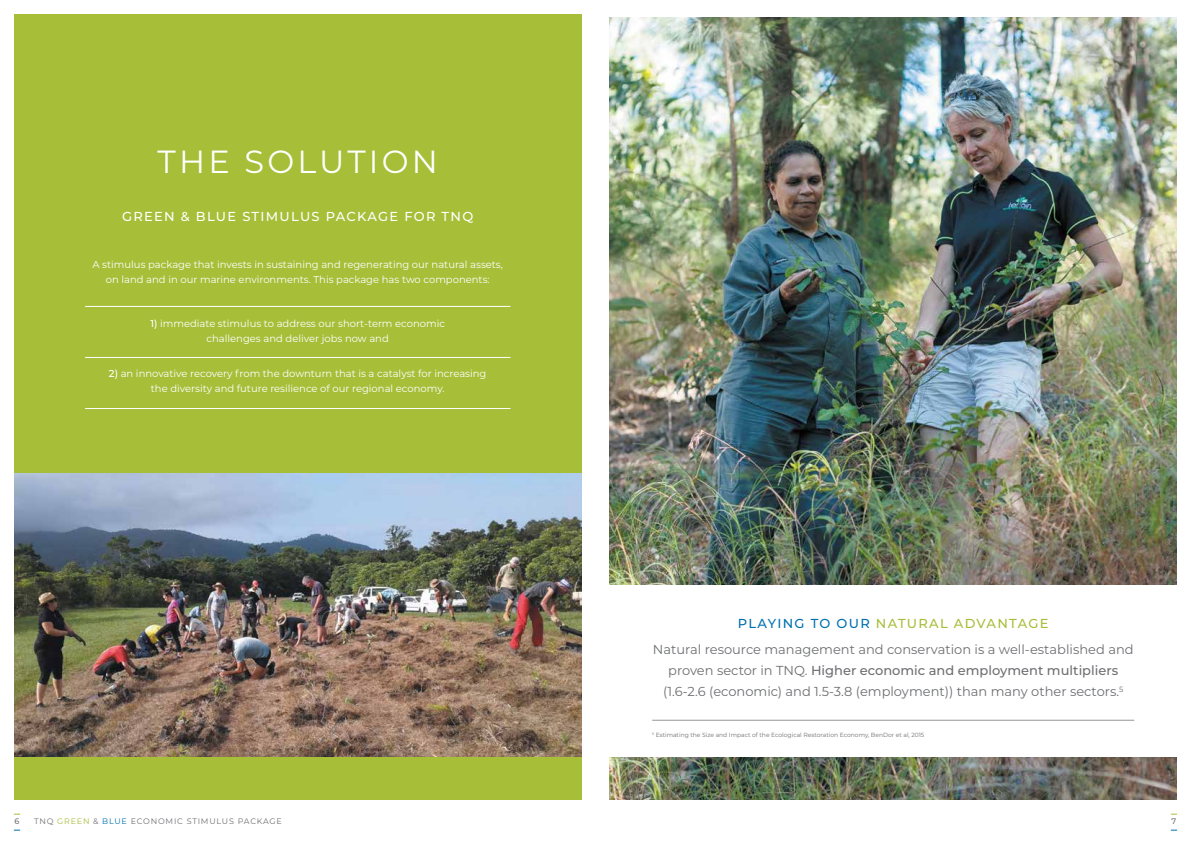
<style>
.page{position:relative;width:1191px;height:842px;background:#fff}
.page>*{position:absolute;margin:0;border:0;box-sizing:border-box;transform-origin:0 0}
.t1{font:32px "Montserrat";letter-spacing:.1em;color:#fff}
.t2{font:13px/26.7px "Montserrat";color:#6d6e71;text-align:center}
.t3{font:500 13px "Montserrat";letter-spacing:.1em;color:#fff}
.t4{font:10px/15px "Montserrat";color:#fff;text-align:center}
.t5{font:8px "Montserrat";letter-spacing:.1em;color:#6d6e71}
.t6{font:500 8px "Montserrat";color:#6d6e71}
.t7{font:6px "Montserrat";color:#6d6e71}
.s1{font-weight:500}
.s2{font-weight:500;color:#0071ae}
.s3{font-weight:500;color:#a7be39}
.s4{color:#a7be39}
.s5{color:#0071ae}
</style>
<div class="page">
<img style="left:609px;top:17px;width:567px;height:567px">
<img style="left:609px;top:757px;width:567px;height:42px">
<div style="left:14px;top:14px;width:567px;height:785px;background:#a7be39"></div>
<img style="left:14px;top:473px;width:567px;height:284px">
<hr style="left:85px;top:306px;width:425px;height:1px;background:#fff">
<hr style="left:85px;top:357px;width:425px;height:1px;background:#fff">
<hr style="left:85px;top:408px;width:425px;height:1px;background:#fff">
<hr style="left:652px;top:720px;width:482px;height:1px;background:#939598">
<h1 class="t1" style="left:158px;top:139px;width:282px">THE SOLUTION</h1>
<h2 class="t3" style="left:122px;top:207px;width:353px">GREEN &amp; BLUE STIMULUS PACKAGE FOR TNQ</h2>
<p class="t4" style="left:92px;top:256px;width:412px">A stimulus package that invests in sustaining and regenerating our natural assets, on land and in our marine environments. This package has two components:</p>
<p class="t4" style="left:150px;top:316px;width:296px"><span class="s1">1)</span> immediate stimulus to address our short-term economic challenges and deliver jobs now and</p>
<p class="t4" style="left:109px;top:366px;width:379px"><span class="s1">2)</span> an innovative recovery from the downturn that is a catalyst for increasing the diversity and future resilience of our regional economy.</p>
<h2 class="t2" style="left:653px;top:609px;width:482px"><span class="s2">PLAYING TO OUR</span> <span class="s3">NATURAL ADVANTAGE<br></span>Natural resource management and conservation is a well-established and</h2>
<h2 class="t2" style="left:663px;top:660px;width:462px;line-height:21px">proven sector in TNQ. <span class="s1">Higher economic and employment multipliers </span>(1.6-2.6 (economic) and 1.5-3.8 (employment)) than many other sectors.<sup>5</sup></h2>
<p class="t7" style="left:652px;top:731px;width:274px"><sup>5</sup> Estimating the Size and Impact of the Ecological Restoration Economy, BenDor et al, 2015</p>
<p class="t6" style="left:15px;top:816px;width:6px">6</p>
<p class="t5" style="left:34px;top:816px;width:249px">TNQ <span class="s4">GREEN</span> &amp; <span class="s5">BLUE</span> ECONOMIC STIMULUS PACKAGE</p>
<p class="t6" style="left:1171px;top:816px;width:6px">7</p>
</div>
